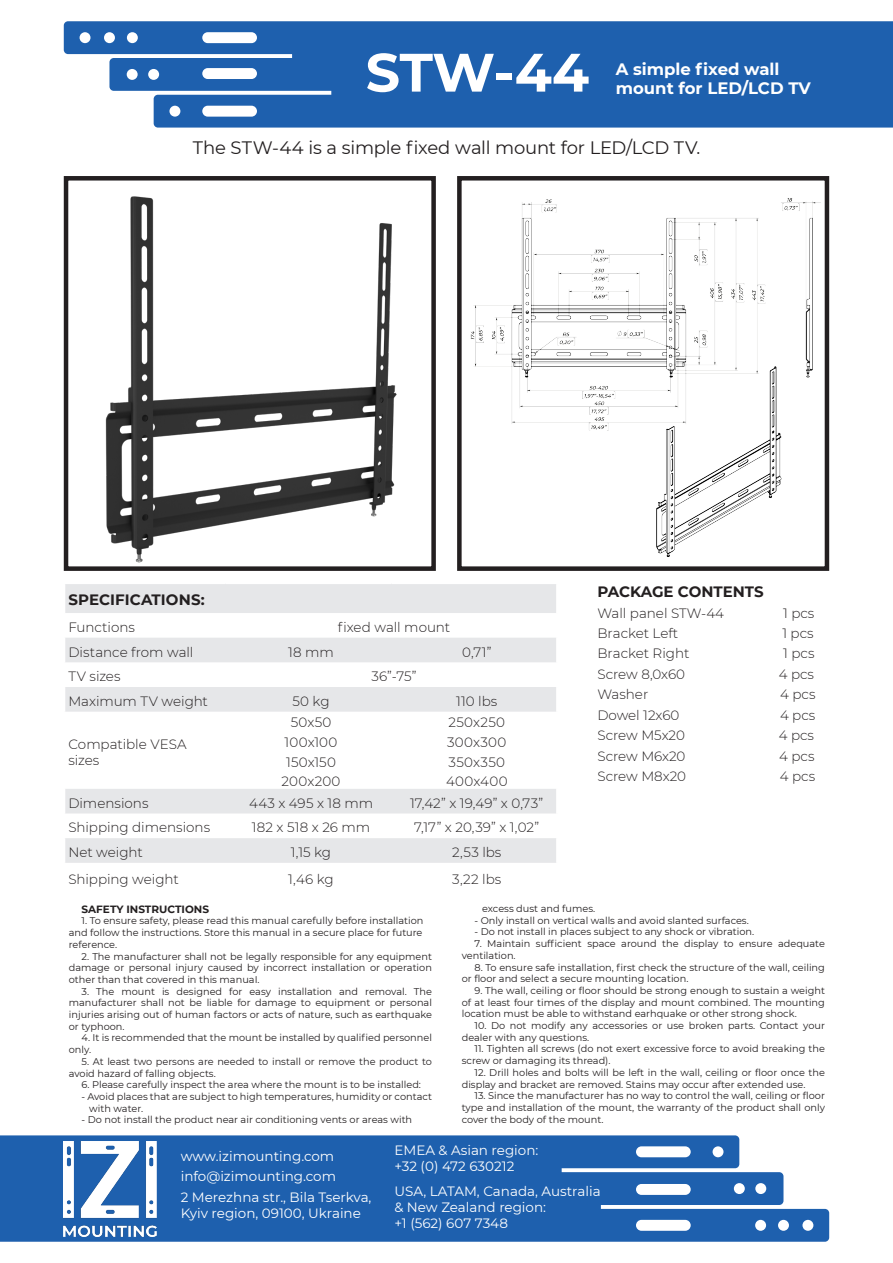
<style>
.page{position:relative;width:893px;height:1263px;background:#fff}
.page>*{position:absolute;margin:0;border:0;box-sizing:border-box;transform-origin:0 0}
.t1{font:700 54px "Montserrat";color:#fff}
.t2{font:18px "Montserrat";letter-spacing:-.01em;color:#231f20}
.t3{font:700 16.5px/19.8px "Montserrat";color:#fff}
.table_main{font:700 15px "Montserrat";color:#231f20}
.table_main-2{font:300 13.5px/15.6px "Montserrat";color:#231f20}
.t4{font:13.5px/16.2px "Montserrat";color:#fff}
.table_main-3{font:300 13.5px "Montserrat";letter-spacing:.02em;color:#231f20}
.table_main-4{font:300 13.5px "Montserrat";letter-spacing:.025em;color:#231f20}
.t5{font:700 10.5px "Montserrat";color:#231f20}
.t6{font:9.75px/11.7px "Montserrat";color:#231f20}
</style>
<div class="page">
<svg style="left:0;top:1135px;width:829px;height:107px;background:#3872b7"></svg>
<svg style="left:64px;top:21px;width:829px;height:107px;background:#3570b6"></svg>
<img style="left:64px;top:1142px;width:92px;height:95px">
<svg style="left:65px;top:584px;width:491px;height:279px"></svg>
<img style="left:105px;top:196px;width:292px;height:367px">
<div style="left:64px;top:176px;width:372px;height:395px;border:4px solid #231f20"></div>
<img style="left:470px;top:198px;width:351px;height:359px">
<div style="left:457px;top:176px;width:372px;height:395px;border:4px solid #231f20"></div>
<h1 class="t1" style="left:366px;top:33px;width:225px">STW-44</h1>
<h3 class="t3" style="left:616px;top:58px;width:196px">A simple fixed wall mount for LED/LCD TV</h3>
<p class="t2" style="left:193px;top:136px;width:509px">The STW-44 is a simple fixed wall mount for LED/LCD TV.</p>
<p class="table_main" style="left:68px;top:589px;width:138px">SPECIFICATIONS:</p>
<p class="table_main-2" style="left:68px;top:619px;width:68px">Functions</p>
<p class="table_main-2" style="left:338px;top:619px;width:114px">fixed wall mount</p>
<p class="table_main-2" style="left:68px;top:643px;width:127px">Distance from wall</p>
<p class="table_main-2" style="left:288px;top:643px;width:47px">18 mm</p>
<p class="table_main-2" style="left:462px;top:643px;width:31px">0,71”</p>
<p class="table_main-2" style="left:68px;top:668px;width:54px">TV sizes</p>
<p class="table_main-2" style="left:371px;top:668px;width:47px">36”-75”</p>
<p class="table_main-2" style="left:68px;top:693px;width:141px">Maximum TV weight</p>
<p class="table_main-2" style="left:292px;top:693px;width:39px">50 kg</p>
<p class="table_main-2" style="left:456px;top:693px;width:43px">110 lbs</p>
<p class="table_main-2" style="left:68px;top:736px;width:120px">Compatible VESA sizes</p>
<p class="table_main-2" style="left:291px;top:714px;width:42px">50x50</p>
<p class="table_main-2" style="left:285px;top:734px;width:54px">100x100</p>
<p class="table_main-2" style="left:286px;top:754px;width:51px">150x150</p>
<p class="table_main-3" style="left:282px;top:772px;width:61px">200x200</p>
<p class="table_main-3" style="left:448px;top:713px;width:58px">250x250</p>
<p class="table_main-3" style="left:447px;top:733px;width:61px">300x300</p>
<p class="table_main-3" style="left:449px;top:753px;width:58px">350x350</p>
<p class="table_main-4" style="left:446px;top:772px;width:63px">400x400</p>
<p class="table_main-2" style="left:68px;top:795px;width:82px">Dimensions</p>
<p class="table_main-2" style="left:249px;top:795px;width:126px">443 x 495 x 18 mm</p>
<p class="table_main-2" style="left:410px;top:795px;width:135px">17,42” x 19,49” x 0,73”</p>
<p class="table_main-2" style="left:68px;top:819px;width:143px">Shipping dimensions</p>
<p class="table_main-2" style="left:252px;top:819px;width:120px">182 x 518 x 26 mm</p>
<p class="table_main-2" style="left:414px;top:819px;width:127px">7,17” x 20,39” x 1,02”</p>
<p class="table_main-2" style="left:68px;top:844px;width:76px">Net weight</p>
<p class="table_main-2" style="left:291px;top:844px;width:42px">1,15 kg</p>
<p class="table_main-2" style="left:452px;top:844px;width:51px">2,53 lbs</p>
<p class="table_main-2" style="left:68px;top:871px;width:112px">Shipping weight</p>
<p class="table_main-2" style="left:288px;top:871px;width:47px">1,46 kg</p>
<p class="table_main-2" style="left:452px;top:871px;width:51px">3,22 lbs</p>
<p class="table_main" style="left:597px;top:581px;width:168px">PACKAGE CONTENTS</p>
<p class="table_main-2" style="left:597px;top:604px;width:128px">Wall panel STW-44</p>
<p class="table_main-2" style="left:783px;top:604px;width:33px">1 pcs</p>
<p class="table_main-2" style="left:597px;top:625px;width:82px">Bracket Left</p>
<p class="table_main-2" style="left:782px;top:625px;width:33px">1 pcs</p>
<p class="table_main-2" style="left:597px;top:645px;width:94px">Bracket Right</p>
<p class="table_main-2" style="left:783px;top:645px;width:33px">1 pcs</p>
<p class="table_main-2" style="left:597px;top:666px;width:89px">Screw 8,0х60</p>
<p class="table_main-2" style="left:779px;top:666px;width:37px">4 pcs</p>
<p class="table_main-2" style="left:597px;top:686px;width:52px">Washer</p>
<p class="table_main-2" style="left:780px;top:686px;width:37px">4 pcs</p>
<p class="table_main-2" style="left:597px;top:707px;width:83px">Dowel 12x60</p>
<p class="table_main-2" style="left:780px;top:707px;width:37px">4 pcs</p>
<p class="table_main-2" style="left:597px;top:727px;width:89px">Screw M5x20</p>
<p class="table_main-2" style="left:779px;top:727px;width:37px">4 pcs</p>
<p class="table_main-2" style="left:597px;top:748px;width:90px">Screw M6x20</p>
<p class="table_main-2" style="left:779px;top:748px;width:37px">4 pcs</p>
<p class="table_main-2" style="left:597px;top:768px;width:90px">Screw M8x20</p>
<p class="table_main-2" style="left:780px;top:768px;width:37px">4 pcs</p>
<p class="t5" style="left:82px;top:901px;width:129px">SAFETY INSTRUCTIONS</p>
<p class="t6" style="left:69px;top:915px;width:356px;text-align:justify;text-indent:13px">1. To ensure safety, please read this manual carefully before installation and foIlow the instructions. Store this manual in a secure place for future reference.</p>
<p class="t6" style="left:69px;top:950px;width:365px;text-align:justify;text-indent:13px">2. The manufacturer shall not be legally responsible for any equipment damage or personal injury caused by incorrect installation or operation other than that covered in this manuaI.</p>
<p class="t6" style="left:69px;top:985px;width:365px;text-align:justify;text-indent:13px">3. The mount is designed for easy installation and removal. The manufacturer shall not be liable for damage to equipment or personal injuries arising out of human factors or acts of nature, such as earthquake or typhoon.</p>
<p class="t6" style="left:69px;top:1032px;width:365px;text-indent:13px">4. It is recommended that the mount be installed by qualified personnel only.</p>
<p class="t6" style="left:69px;top:1055px;width:365px;text-indent:13px">5. At least two persons are needed to install or remove the product to avoid hazard of falling objects.</p>
<p class="t6" style="left:82px;top:1078px;width:341px">6. Please carefully inspect the area where the mount is to be installed:</p>
<p class="t6" style="left:82px;top:1090px;width:352px">- Avoid places that are subject to high temperatures, humidity or contact</p>
<p class="t6" style="left:89px;top:1102px;width:56px">with water.</p>
<p class="t6" style="left:82px;top:1114px;width:332px">- Do not install the product near air conditioning vents or areas with</p>
<p class="t6" style="left:482px;top:902px;width:115px">excess dust and fumes.</p>
<p class="t6" style="left:474px;top:914px;width:276px">- Only install on vertical walls and avoid slanted surfaces.</p>
<p class="t6" style="left:474px;top:926px;width:281px">- Do not install in places subject to any shock or vibration.</p>
<p class="t6" style="left:462px;top:937px;width:365px;text-indent:13px">7. Maintain sufficient space around the display to ensure adequate ventilation.</p>
<p class="t6" style="left:462px;top:961px;width:365px;text-indent:13px">8. To ensure safe installation, first check the structure of the wall, ceiling or floor and select a secure mounting location.</p>
<p class="t6" style="left:462px;top:984px;width:365px;text-align:justify;text-indent:13px">9. The wall, ceiling or floor should be strong enough to sustain a weight of at least four times of the display and mount combined. The mounting location must be able to withstand earhquake or other strong shock.</p>
<p class="t6" style="left:462px;top:1019px;width:365px;text-indent:13px">10. Do not modify any accessories or use broken parts. Contact your dealer with any questions.</p>
<p class="t6" style="left:462px;top:1043px;width:365px;text-indent:13px">11. Tighten all screws (do not exert excessive force to avoid breaking the screw or damaging its thread).</p>
<p class="t6" style="left:462px;top:1066px;width:365px;text-indent:13px">12. Drill holes and bolts will be left in the wall, ceiling or floor once the display and bracket are removed. Stains may occur after extended use.</p>
<p class="t6" style="left:462px;top:1089px;width:365px;text-align:justify;text-indent:13px">13. Since the manufacturer has no way to control the wall, ceiling or floor type and installation of the mount, the warranty of the product shall only cover the body of the mount.</p>
<h3 class="t4" style="left:181px;top:1145px;width:192px;line-height:20.4px">www.izimounting.com info@izimounting.com<br>2 Merezhna str., Bila Tserkva,</h3>
<h3 class="t4" style="left:181px;top:1204px;width:182px">Kyiv region, 09100, Ukraine</h3>
<h3 class="t4" style="left:394px;top:1141px;width:145px">EMEA &amp; Asian region: +32 (0) 472 630212</h3>
<h3 class="t4" style="left:394px;top:1182px;width:208px">USA, LATAM, Canada, Australia &amp; New Zealand region:<br>+1 (562) 607 7348</h3>
</div>
